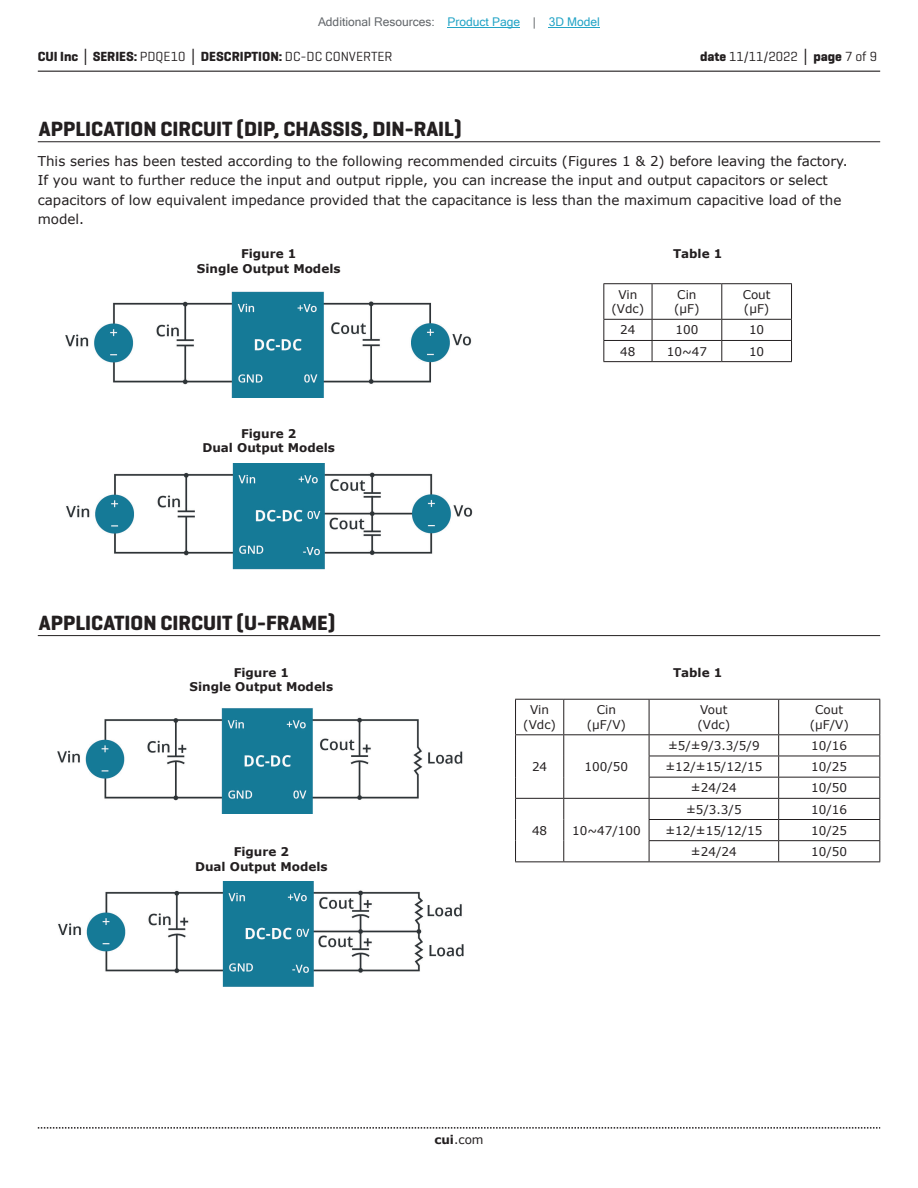
<style>
.page{position:relative;width:918px;height:1188px;background:#fff}
.page>*{position:absolute;margin:0;border:0;box-sizing:border-box;transform-origin:0 0}
.t1{font:700 21px "Geogrotesque";color:#231f20}
.t2{font:13.5px/19.5px "Verdana";color:#231f20}
.t3{font:700 13.5px "Geogrotesque";color:#231f20}
.t4{font:13.5px "Geogrotesque";color:#231f20}
.t5{font:12px/14.4px "Verdana";color:#231f20;text-align:center}
.t6{font:700 12px/14.4px "Verdana";color:#231f20;text-align:center}
.t7{font:12px "Microsoft Sans Serif";color:#63676b}
.s1{color:#23a4c6}
.s2{font-family:"Verdana"}
.s3{font-weight:400}
.s4{font-weight:700}
.s5{font-family:"Verdana";font-weight:700}
</style>
<div class="page">
<hr style="left:38px;top:71px;width:842px;height:1px;background:#231f20">
<svg style="left:38px;top:1127px;width:842px;height:2px"></svg>
<hr style="left:38px;top:141px;width:842px;height:1px;background:#231f20">
<hr style="left:603px;top:283px;width:49px;height:1px;background:#231f20">
<hr style="left:603px;top:284px;width:1px;height:35px;background:#231f20">
<hr style="left:652px;top:283px;width:70px;height:1px;background:#231f20">
<hr style="left:652px;top:284px;width:1px;height:35px;background:#231f20">
<hr style="left:722px;top:283px;width:70px;height:1px;background:#231f20">
<hr style="left:721px;top:284px;width:1px;height:35px;background:#231f20">
<hr style="left:791px;top:284px;width:1px;height:35px;background:#231f20">
<hr style="left:603px;top:319px;width:49px;height:1px;background:#231f20">
<hr style="left:652px;top:319px;width:70px;height:1px;background:#231f20">
<hr style="left:722px;top:319px;width:70px;height:1px;background:#231f20">
<hr style="left:603px;top:340px;width:49px;height:1px;background:#231f20">
<svg style="left:603px;top:320px;width:1px;height:41px"></svg>
<hr style="left:652px;top:340px;width:70px;height:1px;background:#231f20">
<svg style="left:652px;top:320px;width:1px;height:41px"></svg>
<hr style="left:722px;top:340px;width:70px;height:1px;background:#231f20">
<svg style="left:721px;top:320px;width:1px;height:41px"></svg>
<svg style="left:791px;top:320px;width:1px;height:41px"></svg>
<hr style="left:603px;top:361px;width:49px;height:1px;background:#231f20">
<hr style="left:652px;top:361px;width:70px;height:1px;background:#231f20">
<hr style="left:722px;top:361px;width:70px;height:1px;background:#231f20">
<img style="left:65px;top:291px;width:407px;height:107px">
<img style="left:66px;top:463px;width:406px;height:107px">
<hr style="left:38px;top:635px;width:842px;height:1px;background:#231f20">
<hr style="left:515px;top:699px;width:49px;height:1px;background:#231f20">
<hr style="left:515px;top:700px;width:1px;height:34px;background:#231f20">
<hr style="left:564px;top:699px;width:85px;height:1px;background:#231f20">
<hr style="left:563px;top:700px;width:1px;height:34px;background:#231f20">
<hr style="left:649px;top:699px;width:130px;height:1px;background:#231f20">
<hr style="left:649px;top:700px;width:1px;height:34px;background:#231f20">
<hr style="left:779px;top:699px;width:101px;height:1px;background:#231f20">
<hr style="left:778px;top:700px;width:1px;height:34px;background:#231f20">
<hr style="left:879px;top:700px;width:1px;height:34px;background:#231f20">
<hr style="left:515px;top:734px;width:49px;height:1px;background:#231f20">
<hr style="left:564px;top:734px;width:85px;height:1px;background:#231f20">
<hr style="left:649px;top:734px;width:130px;height:1px;background:#231f20">
<hr style="left:779px;top:734px;width:101px;height:1px;background:#231f20">
<hr style="left:649px;top:756px;width:130px;height:1px;background:#231f20">
<hr style="left:779px;top:756px;width:101px;height:1px;background:#231f20">
<hr style="left:649px;top:777px;width:130px;height:1px;background:#231f20">
<hr style="left:779px;top:777px;width:101px;height:1px;background:#231f20">
<hr style="left:515px;top:798px;width:49px;height:1px;background:#231f20">
<hr style="left:564px;top:798px;width:85px;height:1px;background:#231f20">
<hr style="left:649px;top:798px;width:130px;height:1px;background:#231f20">
<hr style="left:779px;top:798px;width:101px;height:1px;background:#231f20">
<hr style="left:649px;top:819px;width:130px;height:1px;background:#231f20">
<hr style="left:779px;top:819px;width:101px;height:1px;background:#231f20">
<svg style="left:515px;top:735px;width:1px;height:126px"></svg>
<svg style="left:563px;top:735px;width:1px;height:126px"></svg>
<hr style="left:649px;top:840px;width:130px;height:1px;background:#231f20">
<svg style="left:649px;top:735px;width:1px;height:126px"></svg>
<hr style="left:779px;top:840px;width:101px;height:1px;background:#231f20">
<svg style="left:778px;top:735px;width:1px;height:126px"></svg>
<svg style="left:879px;top:735px;width:1px;height:126px"></svg>
<hr style="left:515px;top:861px;width:49px;height:1px;background:#231f20">
<hr style="left:564px;top:861px;width:85px;height:1px;background:#231f20">
<hr style="left:649px;top:861px;width:130px;height:1px;background:#231f20">
<hr style="left:779px;top:861px;width:101px;height:1px;background:#231f20">
<img style="left:58px;top:708px;width:405px;height:106px">
<img style="left:58px;top:882px;width:406px;height:105px">
<hr style="left:448px;top:27px;width:72px;height:1px;background:#23a4c6">
<hr style="left:549px;top:27px;width:51px;height:1px;background:#23a4c6">
<p class="t7" style="left:318px;top:15px;width:283px">Additional Resources: <span class="s1">Product Page</span> | <span class="s1">3D Model</span></p>
<p class="t3" style="left:38px;top:48px;width:356px">CUI Inc <span class="s2">│</span> SERIES: <span class="s3">PDQE10</span> <span class="s2">│</span> DESCRIPTION: <span class="s3">DC-DC CONVERTER</span></p>
<p class="t4" style="left:700px;top:48px;width:179px"><span class="s4">date</span> 11/11/2022 <span class="s5">│</span> <span class="s4">page</span> 7 of 9</p>
<h1 class="t1" style="left:39px;top:116px;width:424px">APPLICATION CIRCUIT (DIP, CHASSIS, DIN-RAIL)</h1>
<p class="t2" style="left:38px;top:151px;width:812px">This series has been tested according to the following recommended circuits (Figures 1 &amp; 2) before leaving the factory.<br>If you want to further reduce the input and output ripple, you can increase the input and output capacitors or select capacitors of low equivalent impedance provided that the capacitance is less than the maximum capacitive load of the model.</p>
<p class="t6" style="left:197px;top:247px;width:145px">Figure 1<br>Single Output Models</p>
<p class="t6" style="left:673px;top:247px;width:51px">Table 1</p>
<p class="t5" style="left:612px;top:287px;width:34px">Vin (Vdc)</p>
<p class="t5" style="left:674px;top:287px;width:27px;text-align:left">Cin (μF)</p>
<p class="t5" style="left:743px;top:287px;width:29px;text-align:left">Cout (μF)</p>
<p class="t5" style="left:620px;top:323px;width:17px">24</p>
<p class="t5" style="left:675px;top:323px;width:24px">100</p>
<p class="t5" style="left:749px;top:323px;width:17px">10</p>
<p class="t5" style="left:620px;top:344px;width:17px">48</p>
<p class="t5" style="left:667px;top:344px;width:42px">10~47</p>
<p class="t5" style="left:749px;top:344px;width:17px">10</p>
<p class="t6" style="left:202px;top:426px;width:134px">Figure 2<br>Dual Output Models</p>
<h1 class="t1" style="left:39px;top:609px;width:298px">APPLICATION CIRCUIT (U-FRAME)</h1>
<p class="t6" style="left:190px;top:665px;width:145px">Figure 1<br>Single Output Models</p>
<p class="t6" style="left:673px;top:665px;width:51px">Table 1</p>
<p class="t5" style="left:523px;top:703px;width:34px">Vin (Vdc)</p>
<p class="t5" style="left:587px;top:703px;width:41px">Cin (μF/V)</p>
<p class="t5" style="left:697px;top:703px;width:34px;text-align:left">Vout (Vdc)</p>
<p class="t5" style="left:810px;top:703px;width:41px">Cout (μF/V)</p>
<p class="t5" style="left:532px;top:759px;width:17px">24</p>
<p class="t5" style="left:585px;top:759px;width:45px">100/50</p>
<p class="t5" style="left:668px;top:738px;width:93px">±5/±9/3.3/5/9</p>
<p class="t5" style="left:811px;top:738px;width:37px">10/16</p>
<p class="t5" style="left:665px;top:759px;width:99px">±12/±15/12/15</p>
<p class="t5" style="left:811px;top:759px;width:37px">10/25</p>
<p class="t5" style="left:691px;top:781px;width:47px">±24/24</p>
<p class="t5" style="left:811px;top:781px;width:37px">10/50</p>
<p class="t5" style="left:532px;top:823px;width:17px">48</p>
<p class="t5" style="left:572px;top:823px;width:70px">10~47/100</p>
<p class="t5" style="left:686px;top:802px;width:57px">±5/3.3/5</p>
<p class="t5" style="left:811px;top:802px;width:37px">10/16</p>
<p class="t5" style="left:665px;top:823px;width:99px">±12/±15/12/15</p>
<p class="t5" style="left:811px;top:823px;width:37px">10/25</p>
<p class="t6" style="left:234px;top:844px;width:57px">Figure 2</p>
<p class="t5" style="left:691px;top:844px;width:47px">±24/24</p>
<p class="t5" style="left:811px;top:844px;width:37px">10/50</p>
<p class="t6" style="left:195px;top:859px;width:134px">Dual Output Models</p>
<p class="t5" style="left:434px;top:1132px;width:51px"><span class="s4">cui</span>.com</p>
</div>
